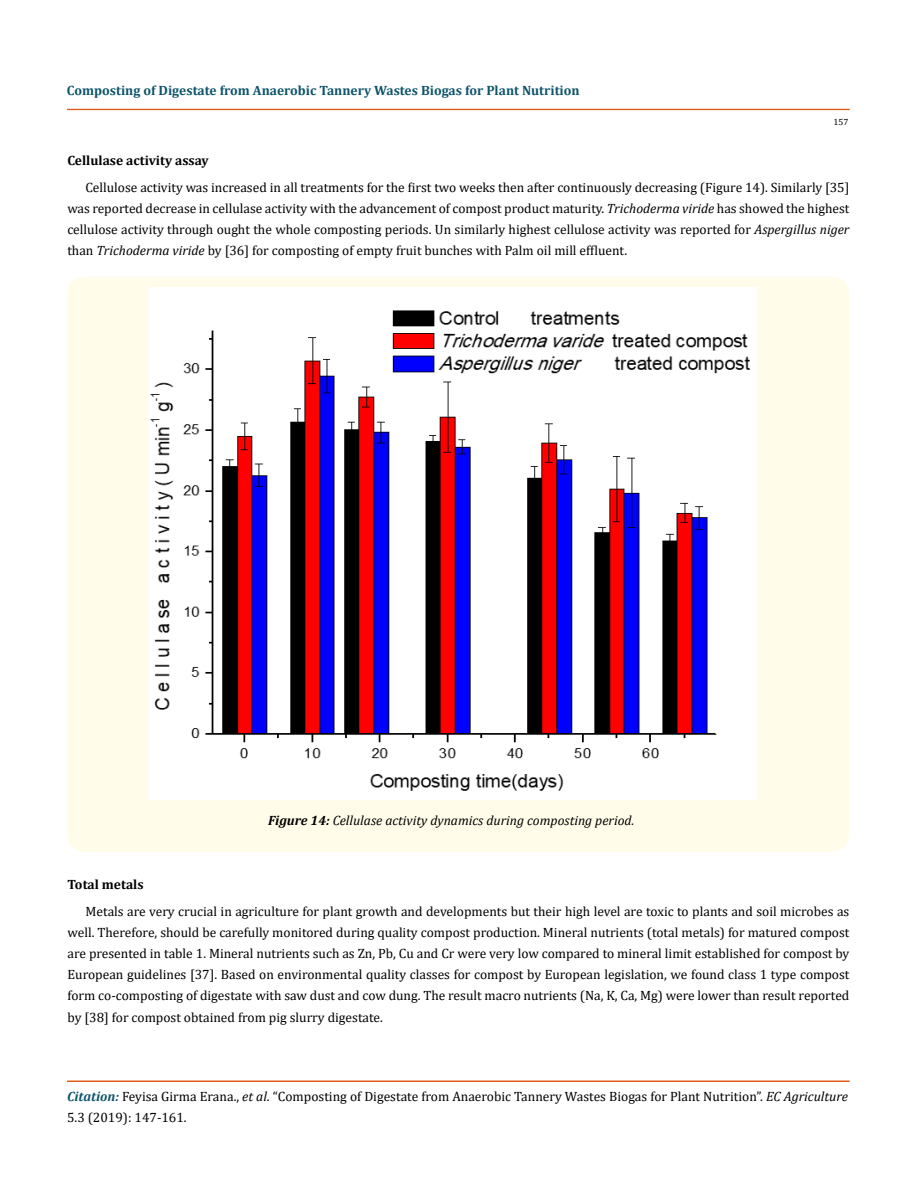
<style>
.page{position:relative;width:917px;height:1190px;background:#fff}
.page>*{position:absolute;margin:0;border:0;box-sizing:border-box;transform-origin:0 0}
.t1{font:13.5px/21px "Cambria";color:#000;text-align:justify}
.t2{font:700 13.5px "Cambria";color:#0e546a}
.t3{font:italic 13.5px "Cambria";color:#000}
.t4{font:700 13.5px "Cambria";color:#000}
.t5{font:9px "Cambria";color:#000}
.s1{font-style:italic}
.s2{font-weight:700}
.s3{font-weight:700;font-style:italic;color:#0e546a}
</style>
<div class="page">
<div style="left:67px;top:109px;width:782px;height:1px;border:1px solid #e05d1a"></div>
<div style="left:67px;top:1081px;width:782px;height:1px;border:1px solid #e05d1a"></div>
<div style="left:67px;top:276px;width:782px;height:576px;background:#fffde9;border-radius:18px"></div>
<img style="left:148px;top:287px;width:609px;height:512px">
<p class="t2" style="left:67px;top:81px;width:514px">Composting of Digestate from Anaerobic Tannery Wastes Biogas for Plant Nutrition</p>
<p class="t5" style="left:833px;top:117px;width:16px">157</p>
<p class="t4" style="left:67px;top:150px;width:143px">Cellulase activity assay</p>
<p class="t1" style="left:67px;top:176px;width:783px;text-indent:18px">Cellulose activity was increased in all treatments for the first two weeks then after continuously decreasing (Figure 14). Similarly [35] was reported decrease in cellulase activity with the advancement of compost product maturity. <span class="s1">Trichoderma viride</span> has showed the highest cellulose activity through ought the whole composting periods. Un similarly highest cellulose activity was reported for <span class="s1">Aspergillus niger </span>than <span class="s1">Trichoderma viride</span> by [36] for composting of empty fruit bunches with Palm oil mill effluent.</p>
<p class="t3" style="left:268px;top:810px;width:368px"><span class="s2">Figure 14:</span> Cellulase activity dynamics during composting period.</p>
<p class="t4" style="left:68px;top:875px;width:78px">Total metals</p>
<p class="t1" style="left:68px;top:901px;width:783px;text-indent:18px">Metals are very crucial in agriculture for plant growth and developments but their high level are toxic to plants and soil microbes as well. Therefore, should be carefully monitored during quality compost production. Mineral nutrients (total metals) for matured compost are presented in table 1. Mineral nutrients such as Zn, Pb, Cu and Cr were very low compared to mineral limit established for compost by European guidelines [37]. Based on environmental quality classes for compost by European legislation, we found class 1 type compost form co-composting of digestate with saw dust and cow dung. The result macro nutrients (Na, K, Ca, Mg) were lower than result reported by [38] for compost obtained from pig slurry digestate.</p>
<p class="t1" style="left:67px;top:1086px;width:782px"><span class="s3">Citation:</span> Feyisa Girma Erana., <span class="s1">et al</span>. “Composting of Digestate from Anaerobic Tannery Wastes Biogas for Plant Nutrition”. <span class="s1">EC Agriculture<br></span>5.3 (2019): 147-161.</p>
</div>
